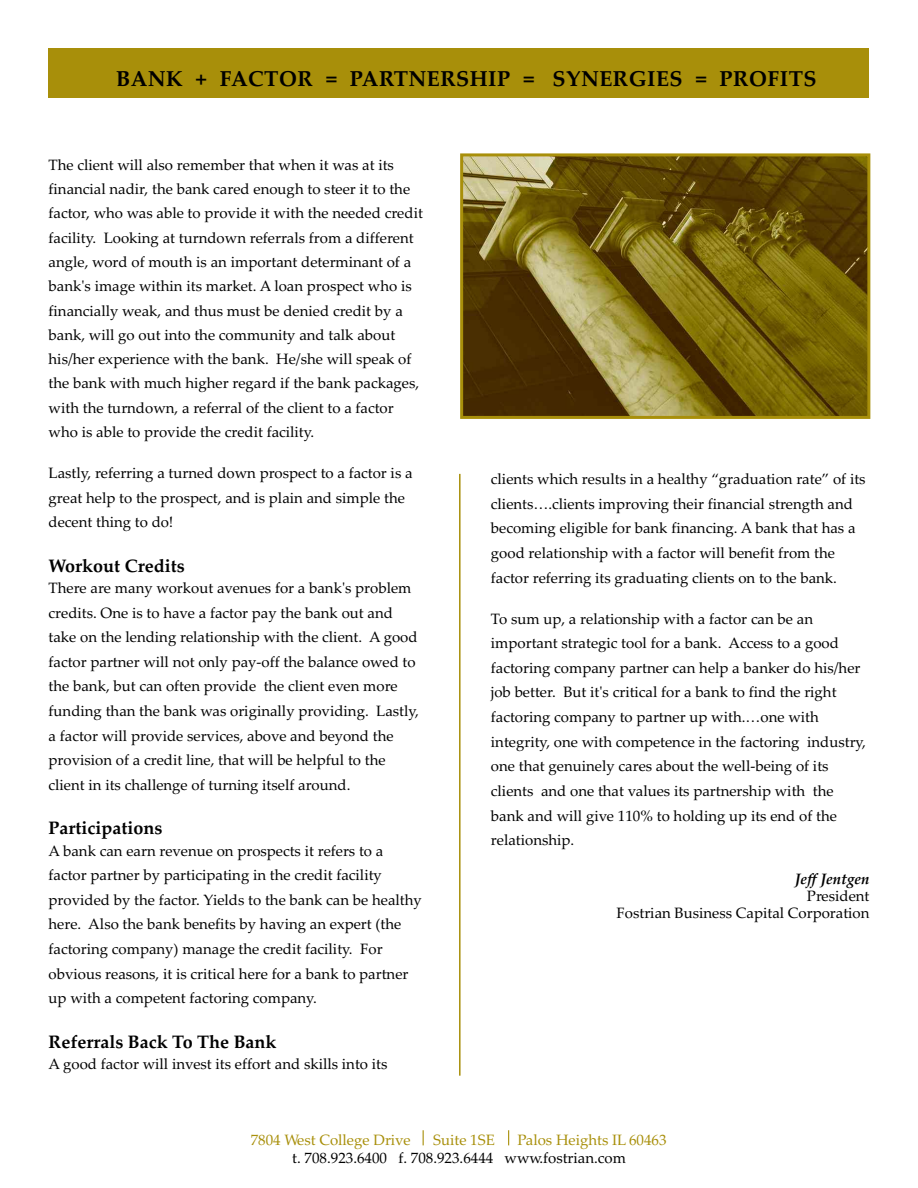
<style>
.page{position:relative;width:918px;height:1188px;background:#fff}
.page>*{position:absolute;margin:0;border:0;box-sizing:border-box;transform-origin:0 0}
.t1{font:700 21.6px "Palatino Linotype";letter-spacing:.02em;color:#000}
.t2{font:700 18px "Palatino Linotype";color:#000}
.t3{font:15px/24.6px "Palatino Linotype";color:#000}
.t4{font:15px "Palatino Linotype";color:#a88f0a}
.t5{font:italic 700 15px "Palatino Linotype";color:#000}
</style>
<div class="page">
<div style="left:49px;top:48px;width:820px;height:50px;background:#a88f0a"></div>
<hr style="left:459px;top:474px;width:2px;height:602px;background:#a88f0a">
<svg style="left:423px;top:1130px;width:1px;height:15px"></svg>
<svg style="left:508px;top:1130px;width:1px;height:15px"></svg>
<img style="left:464px;top:157px;width:402px;height:258px">
<div style="left:460px;top:153px;width:410px;height:266px;border:3px solid #a88f0a"></div>
<h1 class="t1" style="left:116px;top:70px;width:702px">BANK + FACTOR = PARTNERSHIP = SYNERGIES = PROFITS</h1>
<p class="t3" style="left:49px;top:154px;width:376px">The client will also remember that when it was at its financial nadir, the bank cared enough to steer it to the factor, who was able to provide it with the needed credit facility. Looking at turndown referrals from a different angle, word of mouth is an important determinant of a bank's image within its market. A loan prospect who is financially weak, and thus must be denied credit by a bank, will go out into the community and talk about his/her experience with the bank. He/she will speak of the bank with much higher regard if the bank packages, with the turndown, a referral of the client to a factor who is able to provide the credit facility.</p>
<p class="t3" style="left:49px;top:462px;width:366px">Lastly, referring a turned down prospect to a factor is a great help to the prospect, and is plain and simple the decent thing to do!</p>
<p class="t2" style="left:49px;top:558px;width:138px">Workout Credits</p>
<p class="t3" style="left:49px;top:577px;width:372px">There are many workout avenues for a bank's problem credits. One is to have a factor pay the bank out and take on the lending relationship with the client. A good factor partner will not only pay-off the balance owed to the bank, but can often provide the client even more funding than the bank was originally providing. Lastly, a factor will provide services, above and beyond the provision of a credit line, that will be helpful to the client in its challenge of turning itself around.</p>
<p class="t2" style="left:49px;top:821px;width:115px">Participations</p>
<p class="t3" style="left:49px;top:840px;width:375px">A bank can earn revenue on prospects it refers to a factor partner by participating in the credit facility provided by the factor. Yields to the bank can be healthy here. Also the bank benefits by having an expert (the factoring company) manage the credit facility. For obvious reasons, it is critical here for a bank to partner up with a competent factoring company.</p>
<p class="t2" style="left:49px;top:1034px;width:229px">Referrals Back To The Bank</p>
<p class="t3" style="left:49px;top:1053px;width:340px">A good factor will invest its effort and skills into its</p>
<p class="t3" style="left:491px;top:468px;width:376px">clients which results in a healthy “graduation rate” of its clients….clients improving their financial strength and becoming eligible for bank financing. A bank that has a good relationship with a factor will benefit from the factor referring its graduating clients on to the bank.</p>
<p class="t3" style="left:491px;top:608px;width:377px">To sum up, a relationship with a factor can be an important strategic tool for a bank. Access to a good factoring company partner can help a banker do his/her job better. But it's critical for a bank to find the right factoring company to partner up with.…one with integrity, one with competence in the factoring industry, one that genuinely cares about the well-being of its clients and one that values its partnership with the bank and will give 110% to holding up its end of the relationship.</p>
<p class="t5" style="left:795px;top:873px;width:76px">Jeff Jentgen</p>
<p class="t3" style="left:617px;top:889px;width:254px;line-height:17.2px;text-align:right">President<br>Fostrian Business Capital Corporation</p>
<p class="t4" style="left:251px;top:1134px;width:161px">7804 West College Drive</p>
<p class="t4" style="left:433px;top:1134px;width:63px">Suite 1SE</p>
<p class="t4" style="left:517px;top:1134px;width:151px">Palos Heights IL 60463</p>
<p class="t3" style="left:292px;top:1147px;width:335px">t. 708.923.6400 f. 708.923.6444 www.fostrian.com</p>
</div>
